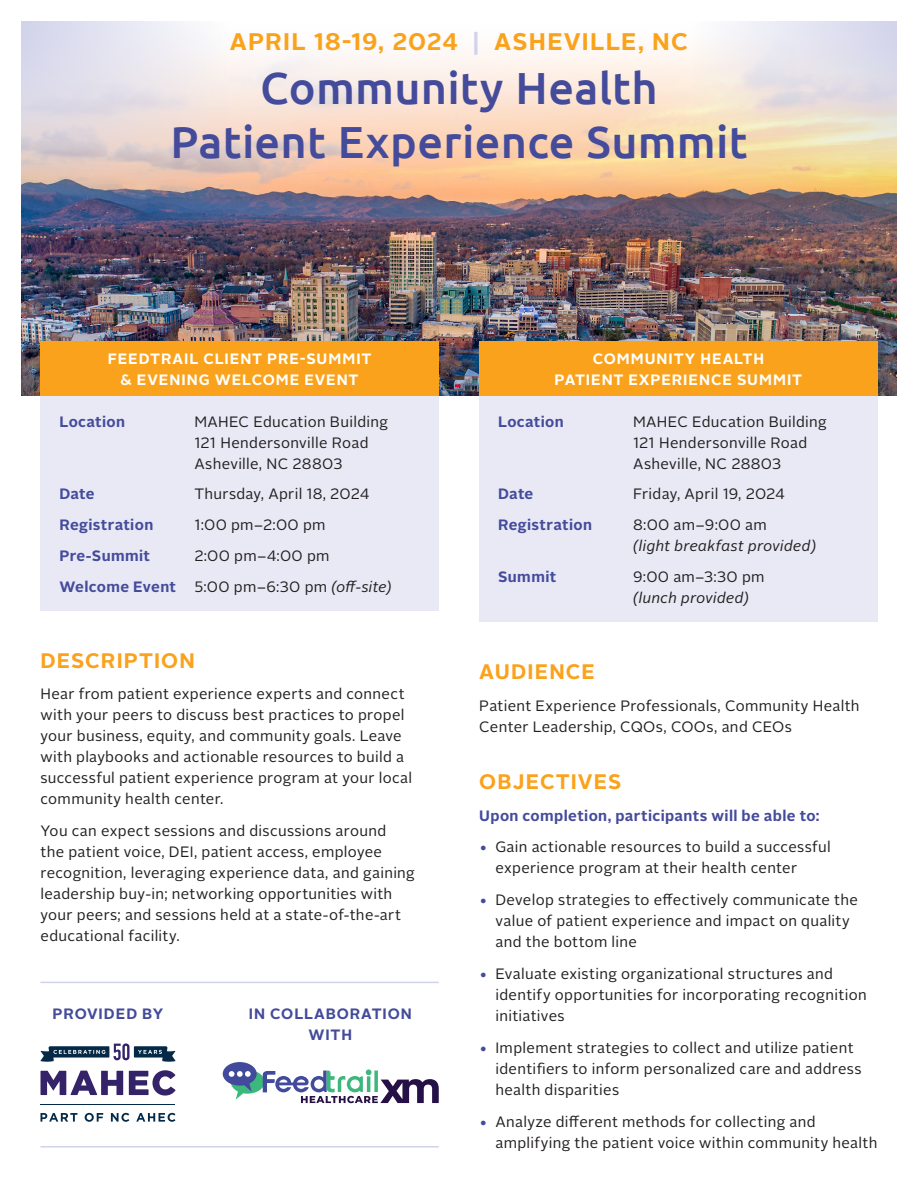
<style>
.page{position:relative;width:918px;height:1188px;background:#fff}
.page>*{position:absolute;margin:0;border:0;box-sizing:border-box;transform-origin:0 0}
.t1{font:500 45px/54px "Ubuntu";letter-spacing:.005em;color:#444b9b;text-align:center}
.Heading{font:700 24px "Alright Sans";letter-spacing:.045em;color:#faa21b}
.Heading-2{font:700 21px "Alright Sans";letter-spacing:.05em;color:#faa21b}
.Paragraph{font:15px/21px "Alright Sans";letter-spacing:.02em;color:#231f20}
.t2{font:700 15px/21px "Alright Sans";letter-spacing:.06em;color:#fff;text-align:center}
.Paragraph-2{font:700 15px "Alright Sans";letter-spacing:.02em;color:#444b9b}
.Paragraph-3{font:italic 15px/21px "Alright Sans";letter-spacing:.02em;color:#231f20}
.Paragraph__justified{font:700 15px "Alright Sans";letter-spacing:.025em;color:#444b9b}
.Subheading{font:700 15px/21px "Alright Sans";letter-spacing:.055em;color:#444b9b;text-align:center}
.s1{color:#d1d3eb}
.s2{font-style:italic}
.s3{font-style:normal}
.s4{font-weight:700;color:#444b9b}
</style>
<div class="page">
<img style="left:22px;top:50px;width:874px;height:346px">
<svg style="left:22px;top:22px;width:205px;height:156px;background:#e5dbde"></svg>
<svg style="left:691px;top:22px;width:205px;height:156px;background:#ece1cf"></svg>
<hr style="left:40px;top:982px;width:399px;height:1px;background:#d1d3eb">
<hr style="left:40px;top:1146px;width:399px;height:2px;background:#d1d3eb">
<div style="left:40px;top:396px;width:399px;height:214px;background:#e8e9f5"></div>
<div style="left:40px;top:341px;width:399px;height:55px;background:#faa21b"></div>
<div style="left:479px;top:341px;width:399px;height:55px;background:#faa21b"></div>
<div style="left:479px;top:396px;width:399px;height:226px;background:#e8e9f5"></div>
<hr style="left:40px;top:1104px;width:136px;height:1px;background:#042a47">
<svg style="left:40px;top:1113px;width:37px;height:9px"></svg>
<svg style="left:85px;top:1113px;width:18px;height:9px"></svg>
<svg style="left:111px;top:1113px;width:18px;height:9px"></svg>
<svg style="left:136px;top:1113px;width:40px;height:9px"></svg>
<svg style="left:41px;top:1071px;width:82px;height:24px"></svg>
<svg style="left:129px;top:1070px;width:47px;height:26px"></svg>
<svg style="left:40px;top:1043px;width:136px;height:19px"></svg>
<svg style="left:223px;top:1062px;width:216px;height:41px"></svg>
<p class="Heading" style="left:230px;top:25px;width:460px">APRIL 18-19, 2024 <span class="s1">|</span> ASHEVILLE, NC</p>
<p class="t1" style="left:170px;top:59px;width:579px">Community Health<br>Patient Experience Summit</p>
<p class="t2" style="left:108px;top:348px;width:265px">FEEDTRAIL CLIENT PRE-SUMMIT &amp; EVENING WELCOME EVENT</p>
<p class="Paragraph-2" style="left:59px;top:411px;width:67px">Location</p>
<p class="Paragraph" style="left:194px;top:411px;width:195px">MAHEC Education Building<br>121 Hendersonville Road<br>Asheville, NC 28803</p>
<p class="Paragraph-2" style="left:59px;top:484px;width:37px">Date</p>
<p class="Paragraph" style="left:194px;top:484px;width:176px">Thursday, April 18, 2024</p>
<p class="Paragraph-2" style="left:59px;top:514px;width:95px">Registration</p>
<p class="Paragraph" style="left:194px;top:515px;width:133px">1:00 pm–2:00 pm</p>
<p class="Paragraph-2" style="left:59px;top:545px;width:92px">Pre-Summit</p>
<p class="Paragraph" style="left:194px;top:545px;width:137px">2:00 pm–4:00 pm</p>
<p class="Paragraph-2" style="left:59px;top:576px;width:118px">Welcome Event</p>
<p class="Paragraph" style="left:194px;top:576px;width:199px">5:00 pm–6:30 pm <span class="s2">(off-site)</span></p>
<p class="Heading-2" style="left:40px;top:645px;width:156px">DESCRIPTION</p>
<p class="Paragraph" style="left:40px;top:684px;width:373px">Hear from patient experience experts and connect with your peers to discuss best practices to propel your business, equity, and community goals. Leave with playbooks and actionable resources to build a successful patient experience program at your local community health center.</p>
<p class="Paragraph" style="left:40px;top:821px;width:376px">You can expect sessions and discussions around<br>the patient voice, DEI, patient access, employee recognition, leveraging experience data, and gaining leadership buy-in; networking opportunities with your peers; and sessions held at a state-of-the-art educational facility.</p>
<p class="Subheading" style="left:53px;top:1004px;width:112px">PROVIDED BY</p>
<p class="Subheading" style="left:249px;top:1004px;width:164px">IN COLLABORATION<br>WITH</p>
<p class="t2" style="left:555px;top:348px;width:249px">COMMUNITY HEALTH<br>PATIENT EXPERIENCE SUMMIT</p>
<p class="Paragraph-2" style="left:498px;top:411px;width:67px">Location</p>
<p class="Paragraph" style="left:633px;top:411px;width:195px">MAHEC Education Building<br>121 Hendersonville Road<br>Asheville, NC 28803</p>
<p class="Paragraph-2" style="left:498px;top:484px;width:37px">Date</p>
<p class="Paragraph" style="left:633px;top:484px;width:153px">Friday, April 19, 2024</p>
<p class="Paragraph-2" style="left:498px;top:514px;width:95px">Registration</p>
<p class="Paragraph-3" style="left:633px;top:515px;width:185px"><span class="s3">8:00 am–9:00 am<br></span>(light breakfast provided)</p>
<p class="Paragraph-2" style="left:498px;top:566px;width:60px">Summit</p>
<p class="Paragraph-3" style="left:633px;top:566px;width:133px"><span class="s3">9:00 am–3:30 pm </span>(lunch provided)</p>
<p class="Heading-2" style="left:479px;top:657px;width:117px">AUDIENCE</p>
<p class="Paragraph" style="left:479px;top:695px;width:382px">Patient Experience Professionals, Community Health<br>Center Leadership, CQOs, COOs, and CEOs</p>
<p class="Heading-2" style="left:479px;top:767px;width:144px">OBJECTIVES</p>
<p class="Paragraph__justified" style="left:479px;top:805px;width:342px">Upon completion, participants will be able to:</p>
<p class="Paragraph" style="left:495px;top:837px;width:337px;text-indent:-16px"><span class="s4">•</span> Gain actionable resources to build a successful experience program at their health center</p>
<p class="Paragraph" style="left:495px;top:890px;width:364px;text-indent:-16px"><span class="s4">•</span> Develop strategies to effectively communicate the value of patient experience and impact on quality and the bottom line</p>
<p class="Paragraph" style="left:495px;top:963px;width:373px;text-indent:-16px"><span class="s4">•</span> Evaluate existing organizational structures and identify opportunities for incorporating recognition initiatives</p>
<p class="Paragraph" style="left:495px;top:1037px;width:368px;text-indent:-16px"><span class="s4">•</span> Implement strategies to collect and utilize patient identifiers to inform personalized care and address health disparities</p>
<p class="Paragraph" style="left:495px;top:1111px;width:384px;text-indent:-16px"><span class="s4">•</span> Analyze different methods for collecting and amplifying the patient voice within community health</p>
</div>
